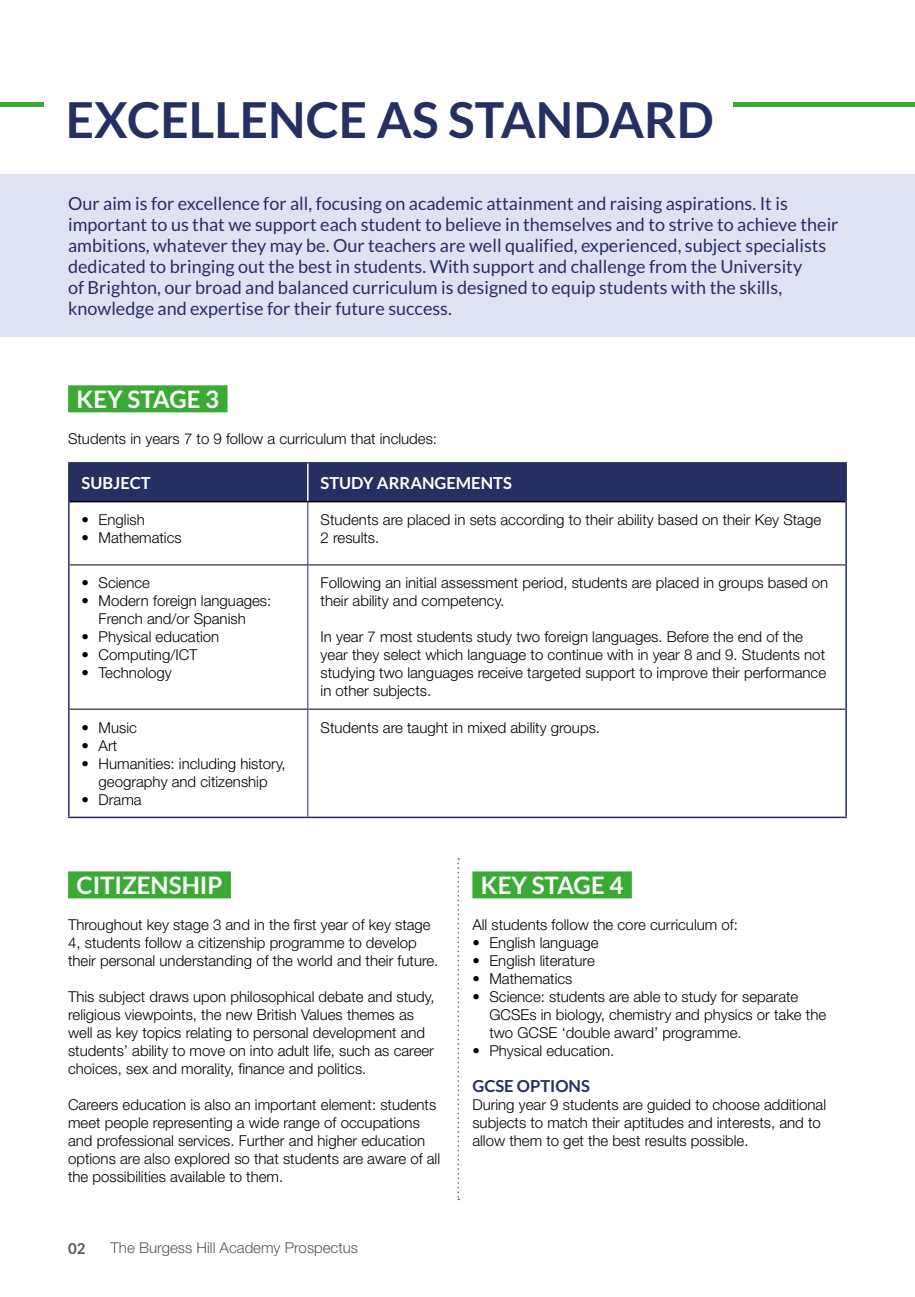
<style>
.page{position:relative;width:915px;height:1297px;background:#fff}
.page>*{position:absolute;margin:0;border:0;box-sizing:border-box;transform-origin:0 0}
.t1{font:700 49.5px "Lato";color:#252f61}
.t2{font:700 24px "Lato";color:#fff}
.t3{font:18px/21px "Lato";color:#252f61}
.t4{font:700 16.5px "Lato";color:#fff}
.t5{font:700 16.5px "Lato";color:#252f61}
.t6{font:300 15px/18px "Helvetica Neue LT Std";color:#000}
.t7{font:300 15px "Helvetica Neue LT Std";color:#575756}
.t8{font:700 15px "Lato";color:#575756}
</style>
<div class="page">
<hr style="left:0;top:102px;width:914px;height:4px;background:#3aaa35">
<div style="left:0;top:174px;width:914px;height:162px;background:#dee3f4"></div>
<div style="left:45px;top:84px;width:687px;height:54px;background:#fff"></div>
<div style="left:70px;top:464px;width:775px;height:37px;background:#252f61"></div>
<hr style="left:70px;top:564px;width:237px;height:1px;background:#000">
<hr style="left:308px;top:564px;width:537px;height:1px;background:#000">
<hr style="left:70px;top:709px;width:237px;height:1px;background:#000">
<hr style="left:308px;top:709px;width:537px;height:1px;background:#000">
<hr style="left:68px;top:502px;width:2px;height:63px;background:#252f61">
<hr style="left:845px;top:502px;width:1px;height:63px;background:#252f61">
<hr style="left:68px;top:565px;width:2px;height:144px;background:#252f61">
<hr style="left:845px;top:565px;width:1px;height:144px;background:#252f61">
<hr style="left:68px;top:709px;width:2px;height:108px;background:#252f61">
<hr style="left:845px;top:709px;width:1px;height:108px;background:#252f61">
<hr style="left:68px;top:817px;width:240px;height:1px;background:#252f61">
<hr style="left:308px;top:817px;width:538px;height:1px;background:#252f61">
<hr style="left:307px;top:502px;width:1px;height:63px;background:#252f61">
<hr style="left:307px;top:565px;width:1px;height:144px;background:#252f61">
<hr style="left:307px;top:709px;width:1px;height:108px;background:#252f61">
<hr style="left:68px;top:462px;width:240px;height:2px;background:#252f61">
<hr style="left:68px;top:464px;width:2px;height:38px;background:#252f61">
<hr style="left:308px;top:462px;width:538px;height:2px;background:#252f61">
<hr style="left:845px;top:464px;width:1px;height:38px;background:#252f61">
<hr style="left:307px;top:464px;width:1px;height:37px;background:#fff">
<hr style="left:70px;top:501px;width:238px;height:1px;background:#000">
<hr style="left:308px;top:501px;width:537px;height:1px;background:#000">
<div style="left:68px;top:385px;width:159px;height:27px;background:#3aaa35"></div>
<div style="left:68px;top:871px;width:163px;height:27px;background:#3aaa35"></div>
<div style="left:472px;top:871px;width:159px;height:27px;background:#3aaa35"></div>
<svg style="left:457px;top:858px;width:2px;height:342px"></svg>
<h1 class="t1" style="left:66px;top:92px;width:649px">EXCELLENCE AS STANDARD</h1>
<p class="t3" style="left:68px;top:193px;width:771px">Our aim is for excellence for all, focusing on academic attainment and raising aspirations. It is important to us that we support each student to believe in themselves and to strive to achieve their ambitions, whatever they may be. Our teachers are well qualified, experienced, subject specialists dedicated to bringing out the best in students. With support and challenge from the University<br>of Brighton, our broad and balanced curriculum is designed to equip students with the skills, knowledge and expertise for their future success.</p>
<h2 class="t2" style="left:77px;top:386px;width:144px">KEY STAGE 3</h2>
<p class="t6" style="left:68px;top:429px;width:370px">Students in years 7 to 9 follow a curriculum that includes:</p>
<p class="t4" style="left:82px;top:473px;width:71px">SUBJECT</p>
<p class="t4" style="left:320px;top:473px;width:193px">STUDY ARRANGEMENTS</p>
<p class="t6" style="left:82px;top:510px;width:65px">• English</p>
<p class="t6" style="left:82px;top:528px;width:102px">• Mathematics</p>
<p class="t6" style="left:320px;top:510px;width:502px">Students are placed in sets according to their ability based on their Key Stage<br>2 results.</p>
<p class="t6" style="left:82px;top:574px;width:70px">• Science</p>
<p class="t6" style="left:82px;top:592px;width:191px;text-align:center">• Modern foreign languages:<br>French and/or Spanish</p>
<p class="t6" style="left:82px;top:628px;width:139px">• Physical education</p>
<p class="t6" style="left:82px;top:646px;width:117px">• Computing/ICT</p>
<p class="t6" style="left:82px;top:664px;width:92px">• Technology</p>
<p class="t6" style="left:82px;top:718px;width:57px">• Music</p>
<p class="t6" style="left:82px;top:736px;width:37px">• Art</p>
<p class="t6" style="left:82px;top:754px;width:205px;text-align:center">• Humanities: including history, geography and citizenship</p>
<p class="t6" style="left:82px;top:790px;width:62px">• Drama</p>
<p class="t6" style="left:320px;top:574px;width:509px">Following an initial assessment period, students are placed in groups based on their ability and competency.</p>
<p class="t6" style="left:320px;top:628px;width:507px">In year 7 most students study two foreign languages. Before the end of the year they select which language to continue with in year 8 and 9. Students not studying two languages receive targeted support to improve their performance in other subjects.</p>
<p class="t6" style="left:320px;top:718px;width:281px">Students are taught in mixed ability groups.</p>
<h2 class="t2" style="left:77px;top:872px;width:147px">CITIZENSHIP</h2>
<p class="t6" style="left:68px;top:915px;width:372px">Throughout key stage 3 and in the first year of key stage<br>4, students follow a citizenship programme to develop their personal understanding of the world and their future.</p>
<p class="t6" style="left:68px;top:987px;width:368px">This subject draws upon philosophical debate and study, religious viewpoints, the new British Values themes as well as key topics relating to personal development and students’ ability to move on into adult life, such as career choices, sex and morality, finance and politics.</p>
<p class="t6" style="left:68px;top:1095px;width:373px">Careers education is also an important element: students meet people representing a wide range of occupations and professional services. Further and higher education options are also explored so that students are aware of all the possibilities available to them.</p>
<p class="t8" style="left:68px;top:1240px;width:19px">02</p>
<p class="t7" style="left:111px;top:1239px;width:249px">The Burgess Hill Academy Prospectus</p>
<h2 class="t2" style="left:480px;top:872px;width:144px">KEY STAGE 4</h2>
<p class="t6" style="left:472px;top:915px;width:267px">All students follow the core curriculum of:</p>
<p class="t6" style="left:472px;top:933px;width:128px">• English language</p>
<p class="t6" style="left:472px;top:951px;width:124px">• English literature</p>
<p class="t6" style="left:472px;top:969px;width:102px">• Mathematics</p>
<p class="t6" style="left:489px;top:987px;width:338px;text-indent:-17px">• Science: students are able to study for separate<br>GCSEs in biology, chemistry and physics or take the two GCSE ‘double award’ programme.</p>
<p class="t6" style="left:472px;top:1041px;width:143px">• Physical education.</p>
<p class="t5" style="left:472px;top:1077px;width:119px">GCSE OPTIONS</p>
<p class="t6" style="left:472px;top:1095px;width:355px">During year 9 students are guided to choose additional subjects to match their aptitudes and interests, and to allow them to get the best results possible.</p>
</div>
